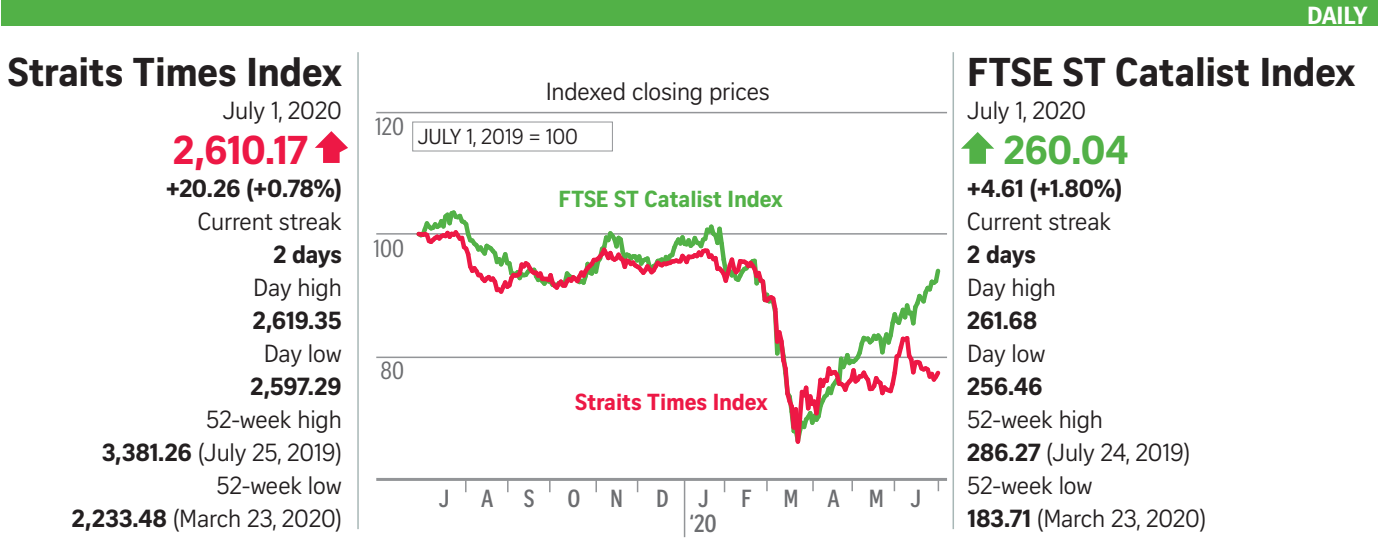
<style>
.page{position:relative;width:1378px;height:558px;background:#fff}
.page>*{position:absolute;margin:0;border:0;box-sizing:border-box;transform-origin:0 0}
.t1{font:700 39px "Curator Serp Text";letter-spacing:-.01em;color:#231f20}
.t2{font:700 39px "Curator Serp Text";color:#ed1845}
.t3{font:700 39px "Curator Serp Text";color:#52b147}
.t4{font:24px/33px "Curator Serp Text";letter-spacing:-.01em;color:#231f20;text-align:right}
.t5{font:700 24px "Curator Serp Text";letter-spacing:-.01em;color:#231f20}
.t6{font:700 24px/25.5px "Curator Head Cond ST Semi";letter-spacing:1.155em;color:#6c6d70;text-align:center}
.t7{font:24px "Curator Head Cond ST Regular";color:#6c6d70}
.t8{font:700 24px "Curator Serp Text";letter-spacing:-.02em;color:#fff}
.t9{font:22.5px "Curator Head ST Bold";letter-spacing:-.01em;color:#52b147}
.t10{font:22.5px "Curator Head ST Bold";letter-spacing:-.01em;color:#ed1845}
.t11{font:21px "Curator Serp Text";letter-spacing:-.01em;color:#231f20}
.s1{font-weight:700}
</style>
<div class="page">
<div style="left:2px;top:0;width:1376px;height:26px;background:#52b147"></div>
<svg style="left:961px;top:132px;width:33px;height:32px"></svg>
<svg style="left:315px;top:131px;width:33px;height:32px"></svg>
<div style="left:412px;top:121px;width:201px;height:30px;background:#fff;border:1px solid #939598"></div>
<hr style="left:357px;top:52px;width:2px;height:476px;background:#a8b7b6">
<hr style="left:952px;top:52px;width:2px;height:476px;background:#a8b7b6">
<hr style="left:376px;top:477px;width:571px;height:3px;background:#939598">
<hr style="left:376px;top:356px;width:571px;height:1px;background:#939598">
<hr style="left:376px;top:233px;width:571px;height:1px;background:#939598">
<hr style="left:376px;top:112px;width:571px;height:1px;background:#939598">
<svg style="left:412px;top:210px;width:532px;height:234px"></svg>
<hr style="left:684px;top:478px;width:1px;height:58px;background:#939598">
<svg style="left:851px;top:480px;width:2px;height:10px"></svg>
<svg style="left:893px;top:480px;width:2px;height:10px"></svg>
<svg style="left:937px;top:480px;width:2px;height:10px"></svg>
<svg style="left:766px;top:480px;width:2px;height:10px"></svg>
<svg style="left:812px;top:480px;width:2px;height:10px"></svg>
<svg style="left:595px;top:480px;width:2px;height:11px"></svg>
<h1 class="t1" style="left:8px;top:48px;width:335px">Straits Times Index</h1>
<p class="t4" style="left:223px;top:93px;width:121px">July 1, 2020</p>
<h1 class="t2" style="left:173px;top:126px;width:136px">2,610.17</h1>
<p class="t5" style="left:166px;top:173px;width:177px">+20.26 (+0.78%)</p>
<p class="t4" style="left:198px;top:204px;width:145px">Current streak</p>
<p class="t5" style="left:273px;top:239px;width:70px">2 days</p>
<p class="t4" style="left:253px;top:270px;width:90px">Day high</p>
<p class="t5" style="left:253px;top:305px;width:91px">2,619.35</p>
<p class="t4" style="left:264px;top:336px;width:80px">Day low</p>
<p class="t5" style="left:250px;top:371px;width:93px">2,597.29</p>
<p class="t4" style="left:72px;top:402px;width:271px">52-week high<br><span class="s1">3,381.26</span> (July 25, 2019)<br>52-week low<br><span class="s1">2,233.48</span> (March 23, 2020)</p>
<p class="t7" style="left:375px;top:114px;width:30px">120</p>
<p class="t4" style="left:546px;top:75px;width:226px">Indexed closing prices</p>
<p class="t11" style="left:418px;top:124px;width:162px">JULY 1, 2019 = 100</p>
<p class="t7" style="left:374px;top:235px;width:32px">100</p>
<p class="t9" style="left:558px;top:185px;width:226px">FTSE ST Catalist Index</p>
<p class="t7" style="left:380px;top:357px;width:25px">80</p>
<p class="t10" style="left:575px;top:387px;width:194px">Straits Times Index</p>
<p class="t6" style="left:439px;top:485px;width:12px">J</p>
<p class="t6" style="left:481px;top:485px;width:14px">A</p>
<p class="t6" style="left:524px;top:485px;width:12px">S</p>
<p class="t6" style="left:567px;top:485px;width:57px">O N</p>
<p class="t6" style="left:656px;top:485px;width:14px">D</p>
<p class="t6" style="left:741px;top:485px;width:12px">F</p>
<p class="t6" style="left:783px;top:485px;width:139px">MAMJ</p>
<p class="t6" style="left:690px;top:485px;width:28px">J ‘20</p>
<p class="t8" style="left:1307px;top:1px;width:62px">DAILY</p>
<h1 class="t1" style="left:967px;top:48px;width:389px">FTSE ST Catalist Index</h1>
<p class="t4" style="left:967px;top:93px;width:121px">July 1, 2020</p>
<h1 class="t3" style="left:1004px;top:126px;width:126px">260.04</h1>
<p class="t5" style="left:967px;top:173px;width:156px">+4.61 (+1.80%)</p>
<p class="t4" style="left:967px;top:204px;width:145px">Current streak</p>
<p class="t5" style="left:967px;top:239px;width:70px">2 days</p>
<p class="t4" style="left:967px;top:270px;width:90px">Day high</p>
<p class="t5" style="left:967px;top:305px;width:72px">261.68</p>
<p class="t4" style="left:967px;top:336px;width:80px">Day low</p>
<p class="t5" style="left:967px;top:371px;width:77px">256.46</p>
<p class="t4" style="left:967px;top:402px;width:240px;text-align:left">52-week high<br><span class="s1">286.27</span> (July 24, 2019)<br>52-week low<br><span class="s1">183.71</span> (March 23, 2020)</p>
</div>
